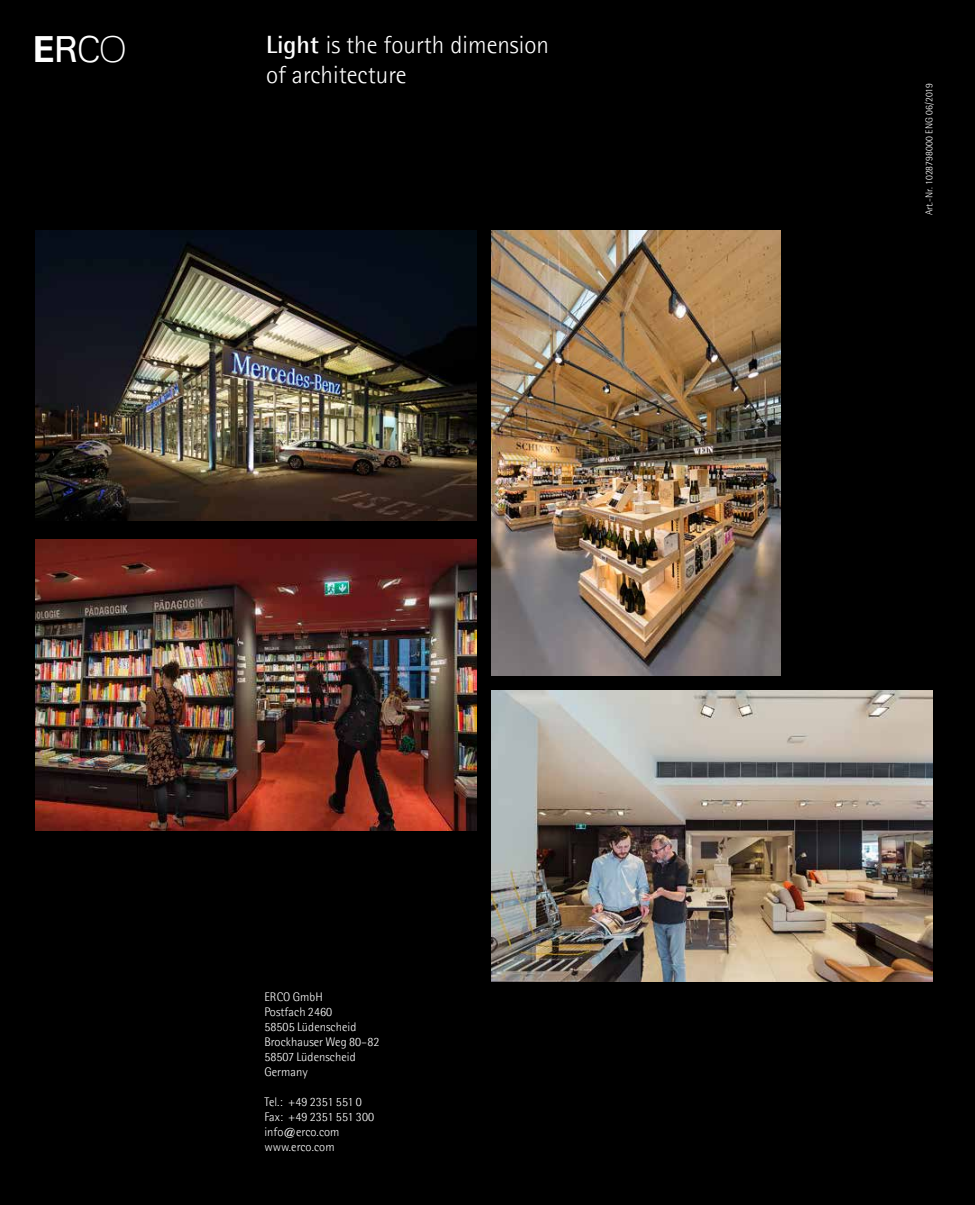
<style>
.page{position:relative;width:975px;height:1205px;background:#fff}
.page>*{position:absolute;margin:0;border:0;box-sizing:border-box;transform-origin:0 0}
.t1{font:37.5px "Ercosonder";color:#fff}
.t2{font:300 25px/30px "Rotis Semi Sans Std";color:#fff}
.t3{font:300 12.5px/15px "Rotis Semi Sans Std";letter-spacing:.005em;color:#fff}
.t4{font:300 10px "Rotis Semi Sans Std";letter-spacing:.005em;color:#fff}
.s1{font-weight:700}
</style>
<div class="page">
<div style="left:0;top:0;width:974px;height:1205px;background:#000"></div>
<img style="left:491px;top:230px;width:289px;height:445px">
<img style="left:35px;top:230px;width:441px;height:291px">
<img style="left:35px;top:540px;width:441px;height:290px">
<img style="left:491px;top:691px;width:441px;height:290px">
<h1 class="t1" style="left:35px;top:32px;width:95px">E</h1>
<h2 class="t2" style="left:266px;top:30px;width:284px"><span class="s1">Light</span> is the fourth dimension of architecture</h2>
<p class="t3" style="left:264px;top:989px;width:117px">ERCO GmbH<br>Postfach 2460<br>58505 Lüdenscheid<br>Brockhauser Weg 80–82<br>58507 Lüdenscheid<br>Germany</p>
<p class="t3" style="left:264px;top:1094px;width:111px">Tel.: +49 2351 551 0<br>Fax: +49 2351 551 300 info@erco.com www.erco.com</p>
<p class="t4" style="left:923px;top:215px;width:134px;rotate:-90deg">Art.-Nr. 1028798000 ENG 06/2019</p>
</div>
